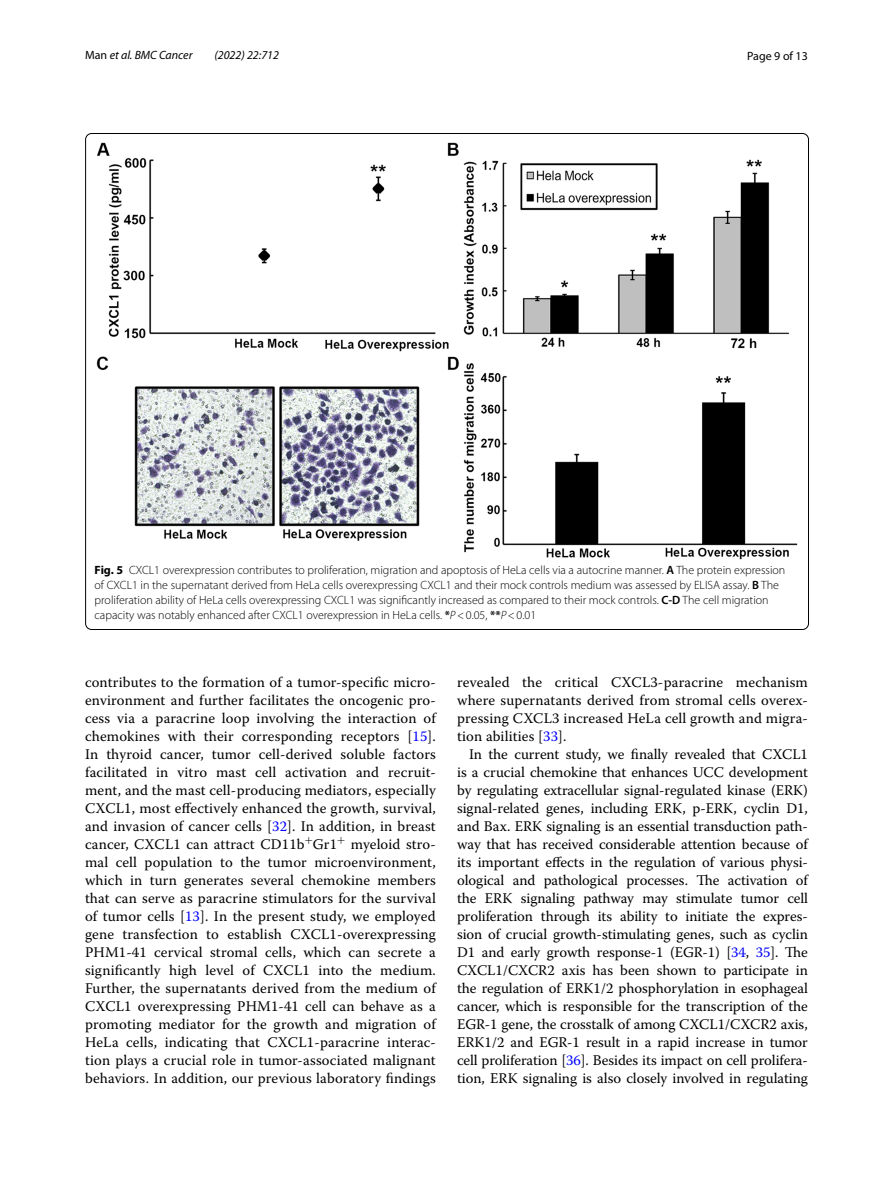
<style>
.page{position:relative;width:893px;height:1187px;background:#fff}
.page>*{position:absolute;margin:0;border:0;box-sizing:border-box;transform-origin:0 0}
.t1{font:14.7px/18px "Warnock Pro";letter-spacing:.01em;color:#000;text-align:justify}
.t2{font:300 12px/15px "Myriad Pro";color:#000}
.t3{font:italic 12px "Myriad Pro";color:#000}
.t4{font:12px "Myriad Pro";color:#000}
.s1{font-style:normal}
.s2{font-weight:700}
.s3{font-weight:600}
.s4{font-style:italic}
.s5{color:#00f}
</style>
<div class="page">
<img style="left:97px;top:142px;width:700px;height:417px">
<p class="t3" style="left:85px;top:48px;width:109px"><span class="s1">Man</span> et al. BMC Cancer</p>
<p class="t3" style="left:214px;top:48px;width:66px">(2022) 22:712</p>
<p class="t4" style="left:747px;top:48px;width:62px">Page 9 of 13</p>
<p class="t2" style="left:95px;top:563px;width:692px"><span class="s2">Fig. 5</span> CXCL1 overexpression contributes to proliferation, migration and apoptosis of HeLa cells via a autocrine manner. <span class="s3">A</span> The protein expression of CXCL1 in the supernatant derived from HeLa cells overexpressing CXCL1 and their mock controls medium was assessed by ELISA assay. <span class="s3">B</span> The proliferation ability of HeLa cells overexpressing CXCL1 was significantly increased as compared to their mock controls. <span class="s3">C-D</span> The cell migration capacity was notably enhanced after CXCL1 overexpression in HeLa cells. <span class="s3">*</span><span class="s4">P</span>&lt;0.05, <span class="s3">**</span><span class="s4">P</span>&lt;0.01</p>
<p class="t1" style="left:85px;top:673px;width:352px">contributes to the formation of a tumor-specific micro&shy;environment and further facilitates the oncogenic pro&shy;cess via a paracrine loop involving the interaction of chemokines with their corresponding receptors [<span class="s5">15</span>].<br>In thyroid cancer, tumor cell-derived soluble factors facilitated in vitro mast cell activation and recruit&shy;ment, and the mast cell-producing mediators, especially CXCL1, most effectively enhanced the growth, survival, and invasion of cancer cells [<span class="s5">32</span>]. In addition, in breast cancer, CXCL1 can attract CD11b<sup>+</sup>Gr1<sup>+</sup> myeloid stro&shy;mal cell population to the tumor microenvironment, which in turn generates several chemokine members that can serve as paracrine stimulators for the survival of tumor cells [<span class="s5">13</span>]. In the present study, we employed gene transfection to establish CXCL1-overexpressing PHM1-41 cervical stromal cells, which can secrete a significantly high level of CXCL1 into the medium.<br>Further, the supernatants derived from the medium of CXCL1 overexpressing PHM1-41 cell can behave as a promoting mediator for the growth and migration of HeLa cells, indicating that CXCL1-paracrine interac&shy;tion plays a crucial role in tumor-associated malignant behaviors. In addition, our previous laboratory findings</p>
<p class="t1" style="left:457px;top:673px;width:352px">revealed the critical CXCL3-paracrine mechanism where supernatants derived from stromal cells overex&shy;pressing CXCL3 increased HeLa cell growth and migra&shy;tion abilities [<span class="s5">33</span>].</p>
<p class="t1" style="left:457px;top:745px;width:352px;text-indent:12px">In the current study, we finally revealed that CXCL1 is a crucial chemokine that enhances UCC development by regulating extracellular signal-regulated kinase (ERK) signal-related genes, including ERK, p-ERK, cyclin D1, and Bax. ERK signaling is an essential transduction path&shy;way that has received considerable attention because of its important effects in the regulation of various physi&shy;ological and pathological processes. The activation of the ERK signaling pathway may stimulate tumor cell proliferation through its ability to initiate the expres&shy;sion of crucial growth-stimulating genes, such as cyclin D1 and early growth response-1 (EGR-1) [<span class="s5">34</span>, <span class="s5">35</span>]. The CXCL1/CXCR2 axis has been shown to participate in the regulation of ERK1/2 phosphorylation in esophageal cancer, which is responsible for the transcription of the EGR-1 gene, the crosstalk of among CXCL1/CXCR2 axis, ERK1/2 and EGR-1 result in a rapid increase in tumor cell proliferation [<span class="s5">36</span>]. Besides its impact on cell prolifera&shy;tion, ERK signaling is also closely involved in regulating</p>
</div>
